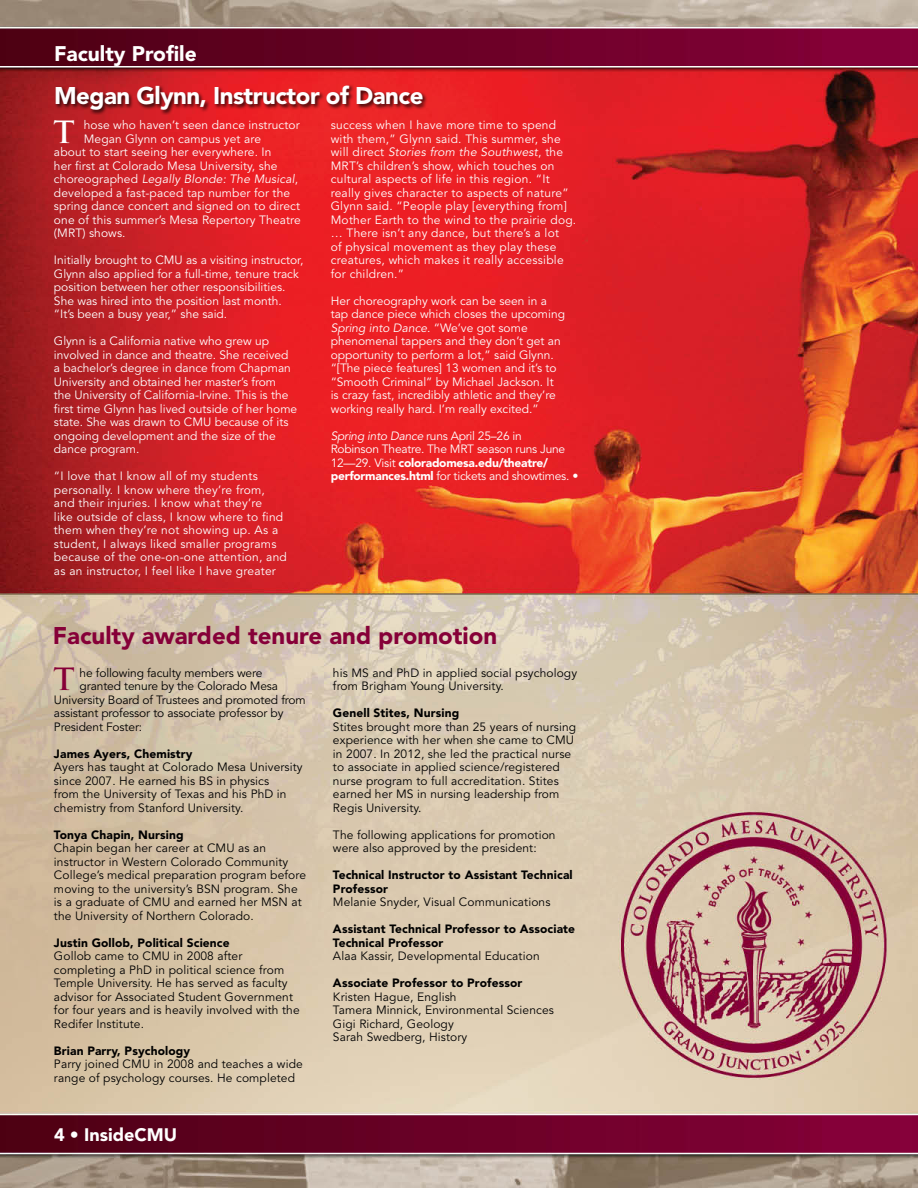
<style>
.page{position:relative;width:918px;height:1188px;background:#fff}
.page>*{position:absolute;margin:0;border:0;box-sizing:border-box;transform-origin:0 0}
.t1{font:700 30px "Trajan Pro";color:#fff}
.t2{font:700 30px "Trajan Pro";color:#860038}
.t3{font:900 24px "Avenir";color:#860038}
.t4{font:900 24px "Avenir";letter-spacing:-.02em;color:#fff}
.t5{font:900 21px "Avenir";color:#fff}
.t6{font:900 18px "Avenir";color:#fff}
.t7{font:12px/13.5px "Avenir";letter-spacing:.01em;color:#000}
.t8{font:12px/13.5px "Avenir";color:#fff}
.t9{font:12px/13.5px "Avenir";letter-spacing:.02em;color:#fff}
.t10{font:900 12px/13.5px "Avenir";letter-spacing:.01em;color:#000}
.t11{font:12px "Avenir";letter-spacing:-.01em;color:#000}
.t12{font:12px/13.5px "Avenir";letter-spacing:-.02em;color:#fff}
.t13{font:italic 12px "Avenir";letter-spacing:.01em;color:#fff}
.s1{font-style:normal}
.s2{font-style:italic}
.s3{font-weight:900}
</style>
<div class="page">
<img style="left:0;top:0;width:918px;height:1188px">
<div style="left:55px;top:84px;width:373px;height:31px;background:#000;opacity:.75"></div>
<h3 class="t5" style="left:54px;top:41px;width:144px">Faculty Profile</h3>
<h2 class="t4" style="left:54px;top:81px;width:371px">Megan Glynn, Instructor of Dance</h2>
<h1 class="t1" style="left:54px;top:113px;width:23px">T</h1>
<p class="t8" style="left:84px;top:119px;width:218px">hose who haven’t seen dance instructor</p>
<p class="t8" style="left:84px;top:132px;width:179px">Megan Glynn on campus yet are</p>
<p class="t8" style="left:54px;top:146px;width:219px">about to start seeing her everywhere. In</p>
<p class="t8" style="left:54px;top:159px;width:225px">her first at Colorado Mesa University, she</p>
<p class="t13" style="left:54px;top:172px;width:246px"><span class="s1">choreographed</span> Legally Blonde: The Musical<span class="s1">,</span></p>
<p class="t8" style="left:54px;top:186px;width:238px">developed a fast-paced tap number for the</p>
<p class="t8" style="left:54px;top:200px;width:248px">spring dance concert and signed on to direct</p>
<p class="t8" style="left:54px;top:213px;width:248px">one of this summer’s Mesa Repertory Theatre</p>
<p class="t8" style="left:54px;top:227px;width:73px">(MRT) shows.</p>
<p class="t8" style="left:54px;top:254px;width:251px">Initially brought to CMU as a visiting instructor, Glynn also applied for a full-time, tenure track position between her other responsibilities.<br>She was hired into the position last month. “It’s been a busy year,” she said.</p>
<p class="t8" style="left:54px;top:335px;width:245px">Glynn is a California native who grew up involved in dance and theatre. She received a bachelor’s degree in dance from Chapman University and obtained her master’s from<br>the University of California-Irvine. This is the first time Glynn has lived outside of her home state. She was drawn to CMU because of its ongoing development and the size of the dance program.</p>
<p class="t9" style="left:54px;top:470px;width:234px">“I love that I know all of my students personally. I know where they’re from, and their injuries. I know what they’re<br>like outside of class, I know where to find them when they’re not showing up. As a student, I always liked smaller programs because of the one-on-one attention, and as an instructor, I feel like I have greater</p>
<p class="t9" style="left:331px;top:119px;width:247px">success when I have more time to spend with them,” Glynn said. This summer, she will direct <span class="s2">Stories from the Southwest</span>, the MRT’s children’s show, which touches on cultural aspects of life in this region. “It really gives character to aspects of nature” Glynn said. “People play [everything from] Mother Earth to the wind to the prairie dog. … There isn’t any dance, but there’s a lot<br>of physical movement as they play these creatures, which makes it really accessible for children.”</p>
<p class="t8" style="left:331px;top:294px;width:236px">Her choreography work can be seen in a tap dance piece which closes the upcoming <span class="s2">Spring into Dance</span>. “We’ve got some phenomenal tappers and they don’t get an opportunity to perform a lot,” said Glynn. “[The piece features] 13 women and it’s to “Smooth Criminal” by Michael Jackson. It<br>is crazy fast, incredibly athletic and they’re working really hard. I’m really excited.”</p>
<p class="t12" style="left:331px;top:429px;width:249px"><span class="s2">Spring into Dance</span> runs April 25–26 in<br>Robinson Theatre. The MRT season runs June 12—29. Visit <span class="s3">coloradomesa.edu/theatre/ performances.html</span> for tickets and showtimes. •</p>
<h2 class="t3" style="left:53px;top:621px;width:446px">Faculty awarded tenure and promotion</h2>
<h1 class="t2" style="left:54px;top:661px;width:23px">T</h1>
<p class="t11" style="left:80px;top:666px;width:184px">he following faculty members were</p>
<p class="t7" style="left:333px;top:666px;width:246px">his MS and PhD in applied social psychology from Brigham Young University.</p>
<p class="t10" style="left:333px;top:706px;width:128px">Genell Stites, Nursing</p>
<p class="t7" style="left:333px;top:720px;width:245px">Stites brought more than 25 years of nursing experience with her when she came to CMU in 2007. In 2012, she led the practical nurse to associate in applied science/registered nurse program to full accreditation. Stites earned her MS in nursing leadership from Regis University.</p>
<p class="t7" style="left:333px;top:828px;width:224px">The following applications for promotion were also approved by the president:</p>
<p class="t10" style="left:333px;top:868px;width:241px">Technical Instructor to Assistant Technical<br>Professor</p>
<p class="t7" style="left:333px;top:896px;width:219px">Melanie Snyder, Visual Communications</p>
<p class="t10" style="left:333px;top:922px;width:244px">Assistant Technical Professor to Associate<br>Technical Professor</p>
<p class="t7" style="left:333px;top:950px;width:208px">Alaa Kassir, Developmental Education</p>
<p class="t10" style="left:333px;top:976px;width:191px">Associate Professor to Professor</p>
<p class="t7" style="left:333px;top:990px;width:222px">Kristen Hague, English<br>Tamera Minnick, Environmental Sciences<br>Gigi Richard, Geology<br>Sarah Swedberg, History</p>
<p class="t11" style="left:80px;top:679px;width:200px">granted tenure by the Colorado Mesa</p>
<p class="t11" style="left:54px;top:693px;width:253px">University Board of Trustees and promoted from</p>
<p class="t11" style="left:54px;top:706px;width:231px">assistant professor to associate professor by</p>
<p class="t11" style="left:54px;top:720px;width:90px">President Foster:</p>
<p class="t10" style="left:54px;top:747px;width:140px">James Ayers, Chemistry</p>
<p class="t7" style="left:54px;top:761px;width:250px">Ayers has taught at Colorado Mesa University since 2007. He earned his BS in physics<br>from the University of Texas and his PhD in chemistry from Stanford University.</p>
<p class="t10" style="left:54px;top:828px;width:131px">Tonya Chapin, Nursing</p>
<p class="t7" style="left:54px;top:842px;width:254px">Chapin began her career at CMU as an instructor in Western Colorado Community College’s medical preparation program before moving to the university’s BSN program. She is a graduate of CMU and earned her MSN at the University of Northern Colorado.</p>
<p class="t10" style="left:54px;top:936px;width:177px">Justin Gollob, Political Science</p>
<p class="t7" style="left:54px;top:950px;width:247px">Gollob came to CMU in 2008 after completing a PhD in political science from Temple University. He has served as faculty advisor for Associated Student Government for four years and is heavily involved with the Redifer Institute.</p>
<p class="t10" style="left:54px;top:1044px;width:138px">Brian Parry, Psychology</p>
<p class="t7" style="left:54px;top:1058px;width:250px">Parry joined CMU in 2008 and teaches a wide range of psychology courses. He completed</p>
<h3 class="t6" style="left:54px;top:1124px;width:125px">4 • InsideCMU</h3>
</div>
